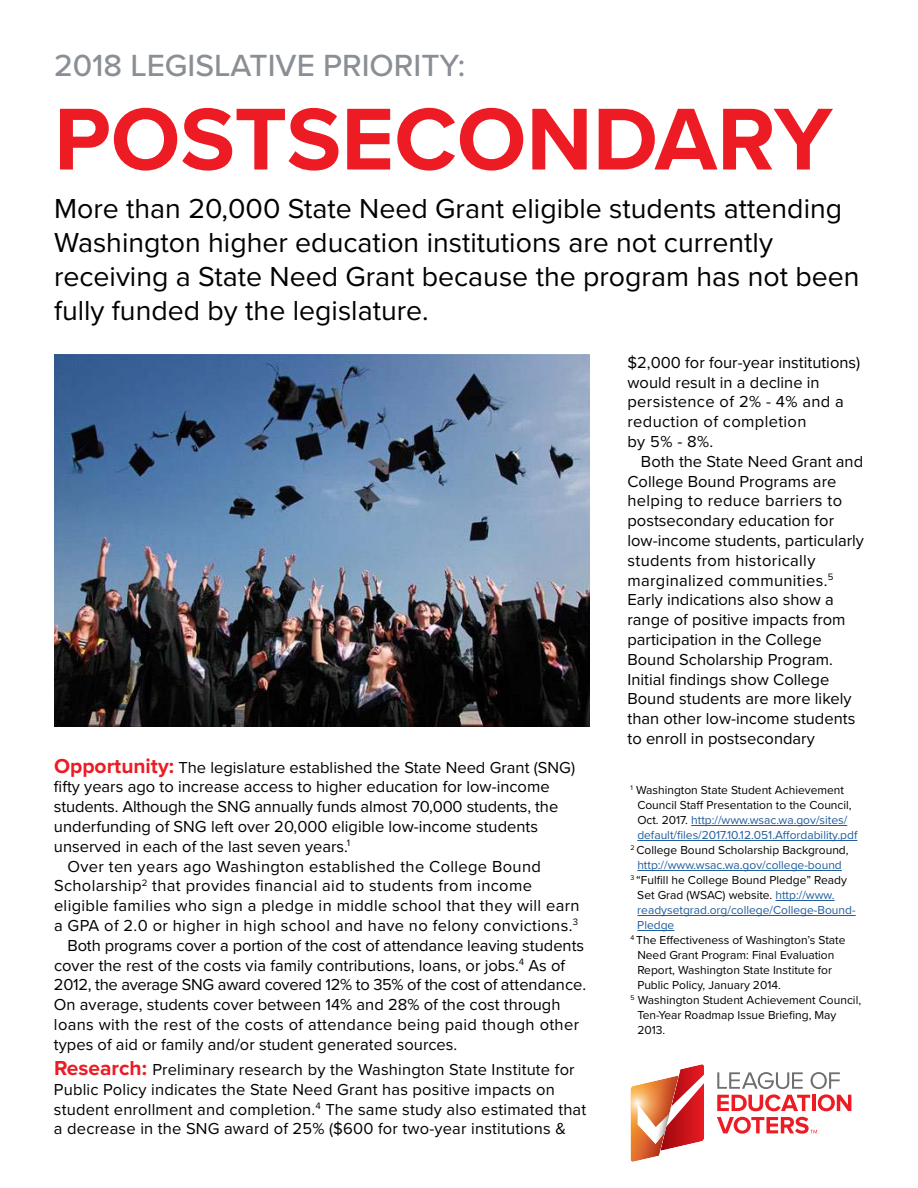
<style>
.page{position:relative;width:918px;height:1188px;background:#fff}
.page>*{position:absolute;margin:0;border:0;box-sizing:border-box;transform-origin:0 0}
.t1{font:700 91.05px "Proxima Nova";color:#ed1c24}
.t2{font:500 31.8px "Proxima Nova";color:#8a8f95}
.t3{font:28.5px/34.2px "Proxima Nova";color:#000}
.t4{font:16.5px/19.8px "Proxima Nova";color:#000}
.t5{font:16.5px "Proxima Nova";letter-spacing:.02em;color:#000}
.t6{font:16.5px "Proxima Nova";letter-spacing:-.02em;color:#000}
.t7{font:12px "Proxima Nova";color:#000}
.t8{font:12px "Proxima Nova";color:#205d9e}
.s1{font-weight:700;font-size:21px;color:#ed1c24}
.s2{color:#000}
.s3{color:#205d9e}
</style>
<div class="page">
<img style="left:631px;top:1080px;width:29px;height:82px">
<img style="left:660px;top:1064px;width:44px;height:87px">
<svg style="left:666px;top:1074px;width:38px;height:53px"></svg>
<img style="left:637px;top:1103px;width:33px;height:41px">
<svg style="left:717px;top:1072px;width:134px;height:39px"></svg>
<svg style="left:717px;top:1117px;width:100px;height:17px"></svg>
<hr style="left:691px;top:825px;width:156px;height:1px;background:#205d9e">
<hr style="left:637px;top:840px;width:220px;height:1px;background:#205d9e">
<hr style="left:637px;top:870px;width:205px;height:1px;background:#205d9e">
<hr style="left:776px;top:900px;width:59px;height:1px;background:#205d9e">
<hr style="left:637px;top:915px;width:219px;height:1px;background:#205d9e">
<hr style="left:637px;top:930px;width:37px;height:1px;background:#205d9e">
<img style="left:54px;top:355px;width:536px;height:371px">
<h2 class="t2" style="left:54px;top:52px;width:413px">2018 LEGISLATIVE PRIORITY:</h2>
<h1 class="t1" style="left:54px;top:101px;width:780px">POSTSECONDARY</h1>
<h3 class="t3" style="left:54px;top:192px;width:807px">More than 20,000 State Need Grant eligible students attending Washington higher education institutions are not currently receiving a State Need Grant because the program has not been fully funded by the legislature.</h3>
<p class="t4" style="left:54px;top:758px;width:523px"><span class="s1">Opportunity:</span> The legislature established the State Need Grant (SNG)</p>
<p class="t4" style="left:54px;top:778px;width:497px">fifty years ago to increase access to higher education for low-income</p>
<p class="t4" style="left:54px;top:798px;width:506px">students. Although the SNG annually funds almost 70,000 students, the</p>
<p class="t4" style="left:54px;top:817px;width:486px">underfunding of SNG left over 20,000 eligible low-income students</p>
<p class="t4" style="left:54px;top:837px;width:297px">unserved in each of the last seven years.<sup>1</sup></p>
<p class="t5" style="left:68px;top:859px;width:475px">Over ten years ago Washington established the College Bound</p>
<p class="t5" style="left:54px;top:879px;width:480px">Scholarship<sup>2</sup> that provides financial aid to students from income</p>
<p class="t5" style="left:54px;top:898px;width:527px">eligible families who sign a pledge in middle school that they will earn</p>
<p class="t5" style="left:54px;top:918px;width:526px">a GPA of 2.0 or higher in high school and have no felony convictions.<sup>3</sup></p>
<p class="t4" style="left:68px;top:936px;width:518px">Both programs cover a portion of the cost of attendance leaving students</p>
<p class="t4" style="left:54px;top:956px;width:513px">cover the rest of the costs via family contributions, loans, or jobs.<sup>4</sup> As of</p>
<p class="t6" style="left:54px;top:978px;width:534px">2012, the average SNG award covered 12% to 35% of the cost of attendance.</p>
<p class="t4" style="left:54px;top:996px;width:508px">On average, students cover between 14% and 28% of the cost through</p>
<p class="t5" style="left:54px;top:1017px;width:527px">loans with the rest of the costs of attendance being paid though other</p>
<p class="t4" style="left:54px;top:1035px;width:405px">types of aid or family and/or student generated sources.</p>
<p class="t4" style="left:54px;top:1060px;width:534px"><span class="s1">Research:</span> Preliminary research by the Washington State Institute for Public Policy indicates the State Need Grant has positive impacts on student enrollment and completion.<sup>4</sup> The same study also estimated that a decrease in the SNG award of 25% ($600 for two-year institutions &amp;</p>
<p class="t4" style="left:627px;top:353px;width:234px">$2,000 for four-year institutions) would result in a decline in persistence of 2% - 4% and a reduction of completion<br>by 5% - 8%.</p>
<p class="t4" style="left:627px;top:452px;width:238px;text-indent:14px">Both the State Need Grant and<br>College Bound Programs are helping to reduce barriers to postsecondary education for low-income students, particularly students from historically marginalized communities.<sup>5<br></sup>Early indications also show a range of positive impacts from participation in the College<br>Bound Scholarship Program.<br>Initial findings show College<br>Bound students are more likely than other low-income students to enroll in postsecondary</p>
<p class="t7" style="left:631px;top:785px;width:215px"><sup>1</sup> Washington State Student Achievement</p>
<p class="t7" style="left:637px;top:800px;width:216px">Council Staff Presentation to the Council,</p>
<p class="t8" style="left:637px;top:815px;width:211px"><span class="s2">Oct. 2017.</span> http://www.wsac.wa.gov/sites/</p>
<p class="t8" style="left:637px;top:830px;width:222px">default/files/2017.10.12.051.Affordability.pdf</p>
<p class="t7" style="left:631px;top:845px;width:220px"><sup>2</sup> College Bound Scholarship Background,</p>
<p class="t8" style="left:637px;top:860px;width:206px">http://www.wsac.wa.gov/college-bound</p>
<p class="t7" style="left:631px;top:875px;width:218px"><sup>3</sup> “Fulfill he College Bound Pledge” Ready</p>
<p class="t7" style="left:637px;top:890px;width:199px">Set Grad (WSAC) website. <span class="s3">http://www.</span></p>
<p class="t8" style="left:637px;top:905px;width:220px">readysetgrad.org/college/College-Bound-</p>
<p class="t8" style="left:637px;top:920px;width:39px">Pledge</p>
<p class="t7" style="left:631px;top:935px;width:216px"><sup>4</sup> The Effectiveness of Washington’s State</p>
<p class="t7" style="left:637px;top:950px;width:199px">Need Grant Program: Final Evaluation</p>
<p class="t7" style="left:637px;top:965px;width:196px">Report, Washington State Institute for</p>
<p class="t7" style="left:637px;top:980px;width:145px">Public Policy, January 2014.</p>
<p class="t7" style="left:631px;top:995px;width:232px"><sup>5</sup> Washington Student Achievement Council,</p>
<p class="t7" style="left:637px;top:1010px;width:201px">Ten-Year Roadmap Issue Briefing, May</p>
<p class="t7" style="left:637px;top:1025px;width:29px">2013.</p>
</div>
